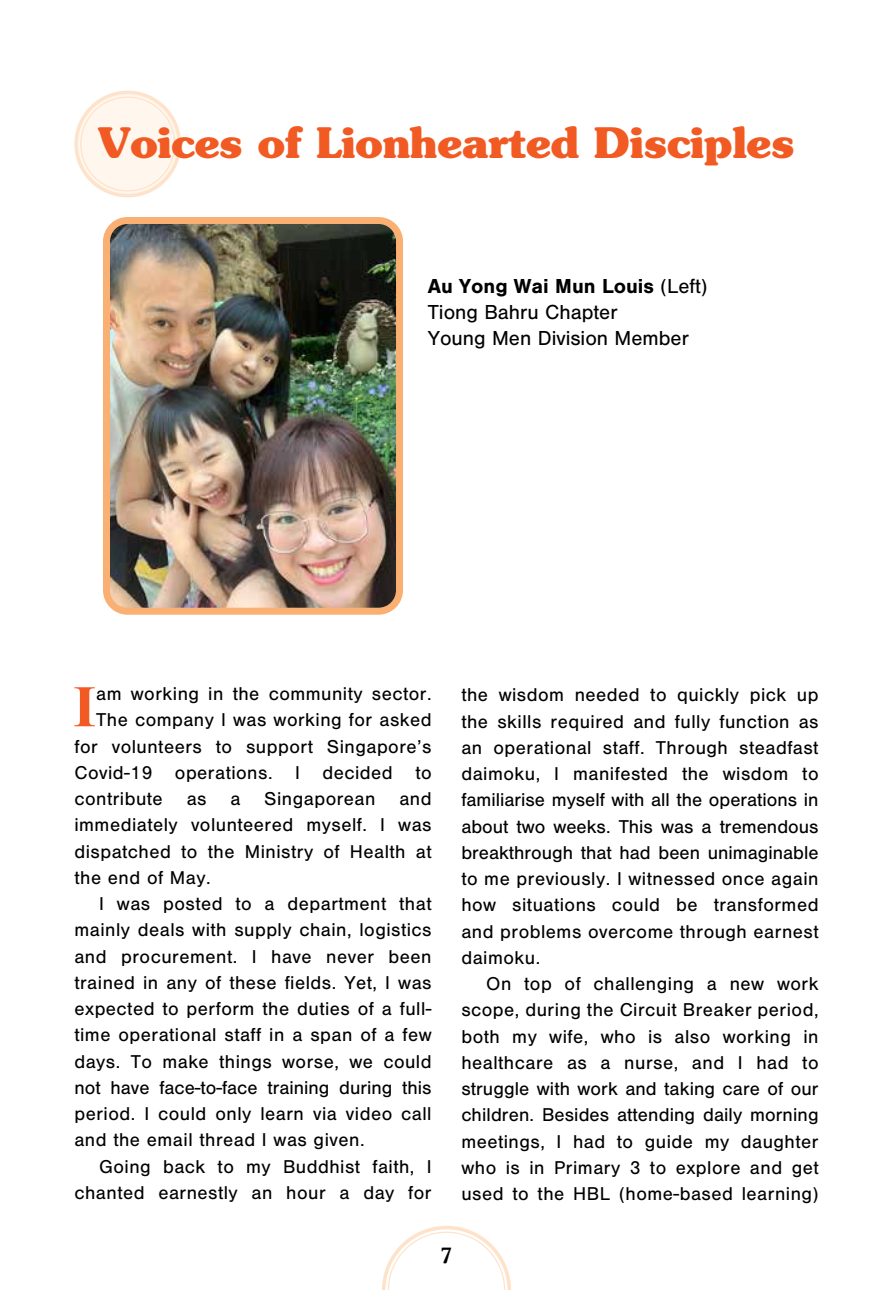
<style>
.page{position:relative;width:893px;height:1290px;background:#fff}
.page>*{position:absolute;margin:0;border:0;box-sizing:border-box;transform-origin:0 0}
.t1{font:700 58.98px "Times New Roman";color:#f15a22}
.t2{font:700 42px "Souvenir";color:#f15a22}
.t3{font:21px/26.2px "Nimbus San";color:#000}
.t4{font:500 21px "Souvenir";color:#000;scale:.9 1}
.t5{font:19.25px/26.2px "Nimbus San";letter-spacing:.025em;color:#000;text-align:justify}
.t6{font:19.25px "Nimbus San";color:#000}
.s1{font-weight:700}
</style>
<div class="page">
<svg style="left:382px;top:1226px;width:129px;height:64px"></svg>
<div style="left:78px;top:94px;width:100px;height:100px;background:#fff6ed;border-radius:50%"></div>
<div style="left:74px;top:91px;width:107px;height:106px;border:4px solid #fee2c9;border-radius:50%"></div>
<img style="left:111px;top:225px;width:284px;height:382px">
<div style="left:103px;top:217px;width:300px;height:398px;border:7px solid #fab072;border-radius:21px"></div>
<h2 class="t2" style="left:98px;top:116px;width:697px">Voices of Lionhearted Disciples</h2>
<p class="t3" style="left:428px;top:273px;width:281px"><span class="s1">Au Yong Wai Mun Louis</span> (Left)<br>Tiong Bahru Chapter<br>Young Men Division Member</p>
<h1 class="t1" style="left:73px;top:674px;width:24px">I</h1>
<p class="t5" style="left:96px;top:681px;width:337px">am working in the community sector.</p>
<p class="t5" style="left:96px;top:707px;width:337px">The company I was working for asked</p>
<p class="t5" style="left:74px;top:733px;width:359px">for volunteers to support Singapore’s</p>
<p class="t5" style="left:74px;top:759px;width:359px">Covid-19 operations. I decided to</p>
<p class="t5" style="left:74px;top:786px;width:359px">contribute as a Singaporean and</p>
<p class="t5" style="left:74px;top:812px;width:359px">immediately volunteered myself. I was</p>
<p class="t5" style="left:74px;top:838px;width:359px">dispatched to the Ministry of Health at</p>
<p class="t5" style="left:74px;top:864px;width:138px">the end of May.</p>
<p class="t5" style="left:99px;top:891px;width:334px">I was posted to a department that</p>
<p class="t5" style="left:74px;top:917px;width:359px">mainly deals with supply chain, logistics</p>
<p class="t5" style="left:74px;top:943px;width:359px">and procurement. I have never been</p>
<p class="t5" style="left:74px;top:970px;width:359px">trained in any of these fields. Yet, I was</p>
<p class="t5" style="left:74px;top:996px;width:359px">expected to perform the duties of a full-</p>
<p class="t5" style="left:74px;top:1022px;width:359px">time operational staff in a span of a few</p>
<p class="t5" style="left:74px;top:1048px;width:359px">days. To make things worse, we could</p>
<p class="t6" style="left:74px;top:1077px;width:359px">not have face-to-face training during this</p>
<p class="t5" style="left:74px;top:1101px;width:359px">period. I could only learn via video call</p>
<p class="t5" style="left:74px;top:1127px;width:292px">and the email thread I was given.</p>
<p class="t5" style="left:99px;top:1153px;width:334px">Going back to my Buddhist faith, I</p>
<p class="t5" style="left:74px;top:1180px;width:359px">chanted earnestly an hour a day for</p>
<p class="t5" style="left:461px;top:682px;width:359px">the wisdom needed to quickly pick up the skills required and fully function as an operational staff. Through steadfast daimoku, I manifested the wisdom to familiarise myself with all the operations in about two weeks. This was a tremendous breakthrough that had been unimaginable to me previously. I witnessed once again how situations could be transformed and problems overcome through earnest daimoku.</p>
<p class="t5" style="left:461px;top:971px;width:359px;text-indent:25px">On top of challenging a new work scope, during the Circuit Breaker period, both my wife, who is also working in healthcare as a nurse, and I had to struggle with work and taking care of our children. Besides attending daily morning meetings, I had to guide my daughter who is in Primary 3 to explore and get used to the HBL (home-based learning)</p>
<p class="t4" style="left:440px;top:1243px;width:15px">7</p>
</div>
